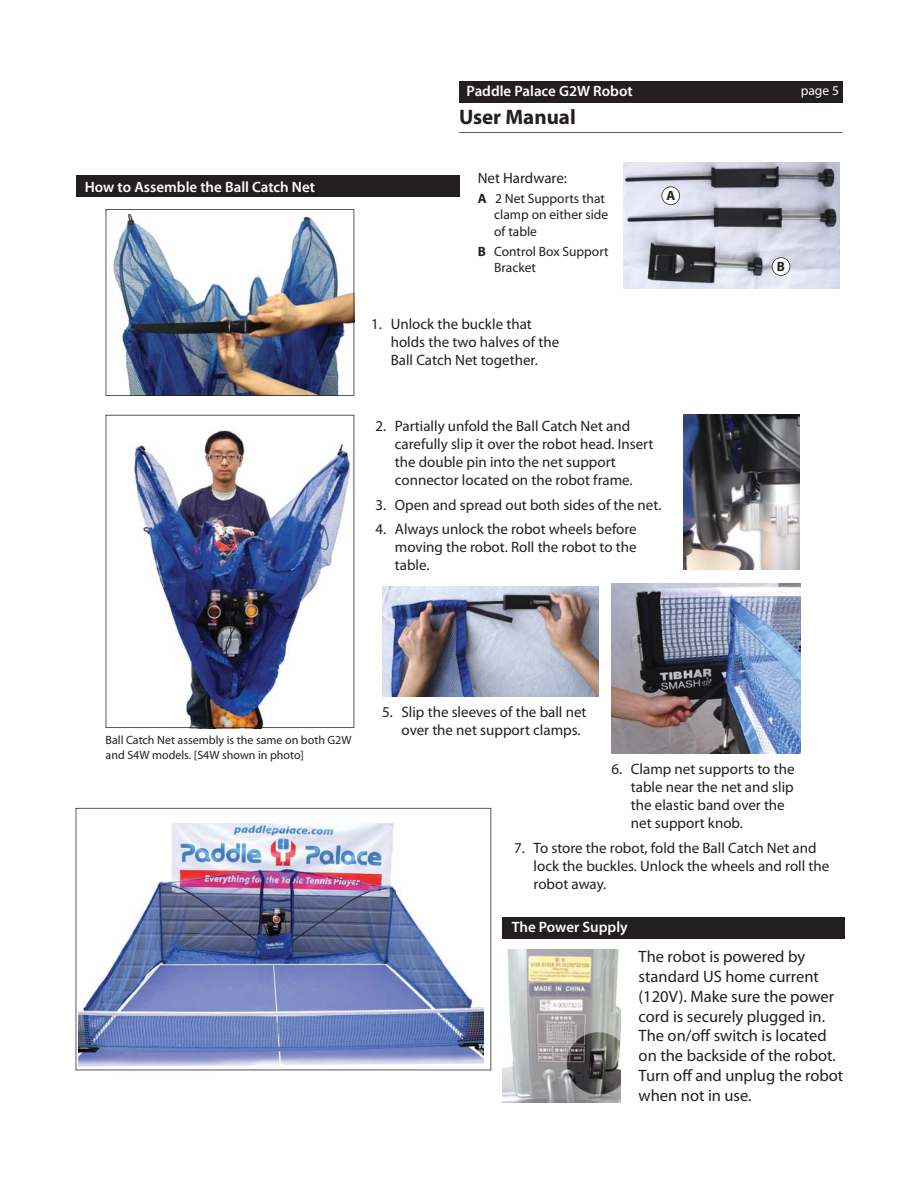
<style>
.page{position:relative;width:918px;height:1188px;background:#fff}
.page>*{position:absolute;margin:0;border:0;box-sizing:border-box;transform-origin:0 0}
.t1{font:700 21px "Myriad Pro";color:#231f20}
.t2{font:16.5px/19.8px "Myriad Pro";color:#231f20}
.t3{font:15px/18px "Myriad Pro";color:#231f20}
.t4{font:600 15px "Myriad Pro";color:#fff}
.t5{font:13.5px/16.2px "Myriad Pro";color:#231f20}
.t6{font:13.5px "Myriad Pro";color:#fff}
.t7{font:700 13.5px "Myriad Pro";color:#231f20}
.t8{font:12px/14.4px "Myriad Pro";color:#231f20}
.s1{font-weight:700}
</style>
<div class="page">
<div style="left:459px;top:81px;width:384px;height:22px;background:#231f20"></div>
<hr style="left:459px;top:132px;width:383px;height:1px;background:#231f20">
<img style="left:684px;top:415px;width:115px;height:154px">
<div style="left:76px;top:176px;width:384px;height:21px;background:#231f20"></div>
<img style="left:623px;top:162px;width:216px;height:127px">
<img style="left:382px;top:587px;width:216px;height:109px">
<img style="left:611px;top:584px;width:189px;height:170px">
<svg style="left:661px;top:186px;width:19px;height:19px"></svg>
<svg style="left:772px;top:257px;width:18px;height:19px"></svg>
<img style="left:106px;top:209px;width:248px;height:187px">
<img style="left:106px;top:415px;width:248px;height:313px">
<img style="left:76px;top:808px;width:415px;height:262px">
<img style="left:502px;top:950px;width:119px;height:153px">
<div style="left:502px;top:917px;width:343px;height:22px;background:#231f20"></div>
<p class="t4" style="left:85px;top:181px;width:232px">How to Assemble the Ball Catch Net</p>
<p class="t4" style="left:467px;top:86px;width:168px">Paddle Palace G2W Robot</p>
<p class="t6" style="left:801px;top:86px;width:40px">page 5</p>
<h1 class="t1" style="left:459px;top:109px;width:118px">User Manual</h1>
<p class="t3" style="left:478px;top:170px;width:91px">Net Hardware:</p>
<p class="t5" style="left:494px;top:192px;width:116px;text-indent:-16px"><span class="s1">A</span> 2 Net Supports that clamp on either side of table</p>
<p class="t5" style="left:494px;top:245px;width:116px;text-indent:-16px"><span class="s1">B</span> Control Box Support<br>Bracket</p>
<p class="t3" style="left:391px;top:316px;width:170px;text-indent:-20px">1. Unlock the buckle that holds the two halves of the<br>Ball Catch Net together.</p>
<p class="t7" style="left:666px;top:190px;width:10px">A</p>
<p class="t3" style="left:395px;top:419px;width:260px;text-indent:-20px">2. Partially unfold the Ball Catch Net and carefully slip it over the robot head. Insert the double pin into the net support connector located on the robot frame.</p>
<p class="t3" style="left:375px;top:497px;width:288px">3. Open and spread out both sides of the net.</p>
<p class="t3" style="left:395px;top:522px;width:243px;text-align:justify;text-indent:-20px">4. Always unlock the robot wheels before moving the robot. Roll the robot to the table.</p>
<p class="t7" style="left:777px;top:261px;width:10px">B</p>
<p class="t8" style="left:106px;top:734px;width:248px">Ball Catch Net assembly is the same on both G2W and S4W models. [S4W shown in photo]</p>
<p class="t3" style="left:402px;top:704px;width:186px;text-indent:-20px">5. Slip the sleeves of the ball net over the net support clamps.</p>
<p class="t3" style="left:631px;top:761px;width:165px;text-indent:-20px">6. Clamp net supports to the table near the net and slip the elastic band over the net support knob.</p>
<p class="t3" style="left:534px;top:840px;width:297px;text-indent:-20px">7. To store the robot, fold the Ball Catch Net and lock the buckles. Unlock the wheels and roll the robot away.</p>
<p class="t4" style="left:512px;top:922px;width:117px">The Power Supply</p>
<p class="t2" style="left:639px;top:949px;width:206px">The robot is powered by standard US home current (120V). Make sure the power cord is securely plugged in.<br>The on/off switch is located on the backside of the robot.<br>Turn off and unplug the robot when not in use.</p>
</div>
